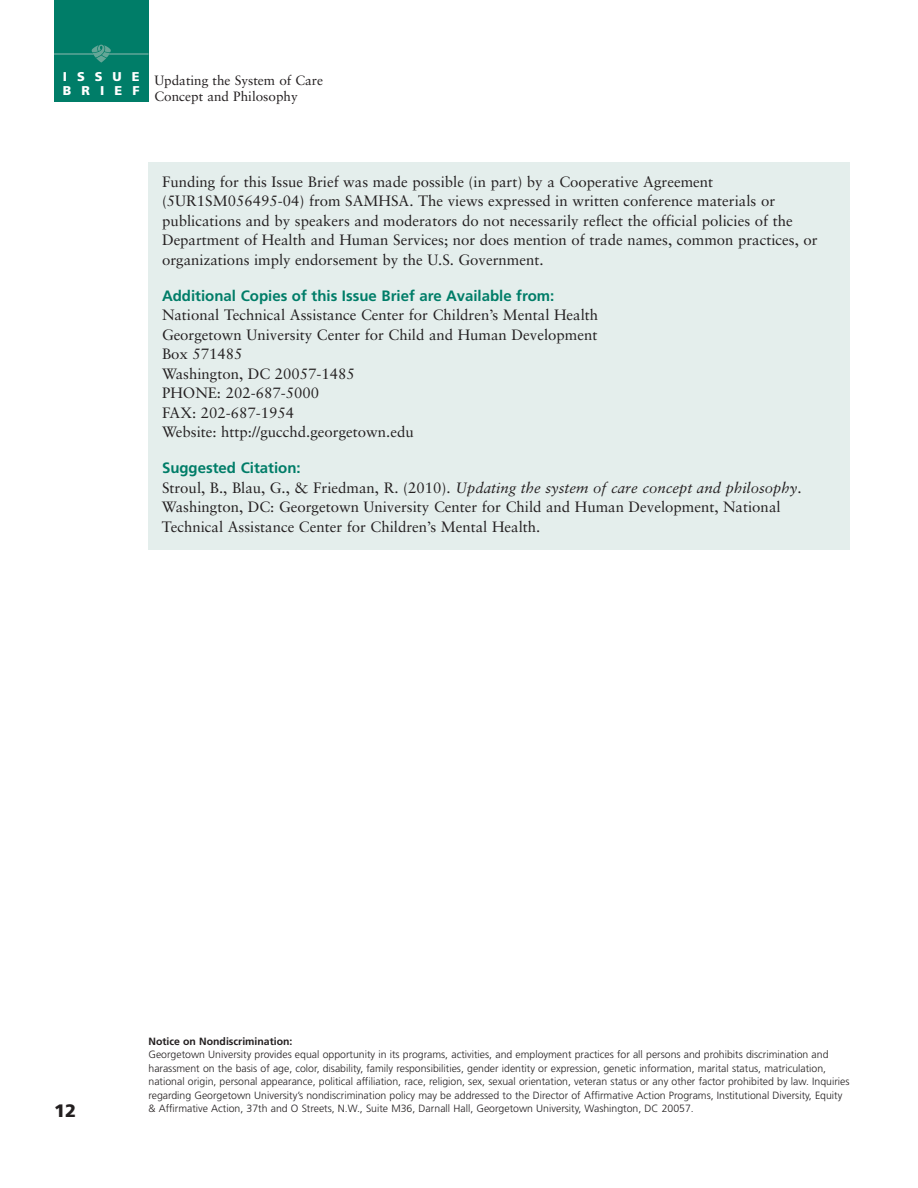
<style>
.page{position:relative;width:918px;height:1188px;background:#fff}
.page>*{position:absolute;margin:0;border:0;box-sizing:border-box;transform-origin:0 0}
.t1{font:900 18px "Frutiger";color:#231f20}
.t2{font:15px/19.5px "Sabon";color:#231f20}
.t3{font:700 15px "Frutiger";color:#007d68}
.t4{font:13.5px/16.2px "Sabon";color:#231f20}
.t5{font:900 12.75px/13.5px "Frutiger";letter-spacing:.785em;color:#fff}
.t6{font:300 10.5px/13.5px "Frutiger";color:#231f20}
.t7{font:700 10.5px "Frutiger";color:#231f20}
.s1{font-style:italic}
</style>
<div class="page">
<div style="left:54px;top:0;width:94px;height:101px;background:#007d68"></div>
<hr style="left:54px;top:53px;width:94px;height:2px;background:#60a698">
<svg style="left:92px;top:45px;width:19px;height:18px"></svg>
<div style="left:148px;top:162px;width:702px;height:387px;background:#e4eeec"></div>
<p class="t5" style="left:63px;top:71px;width:78px">ISSUE<br>BRIEF</p>
<p class="t4" style="left:154px;top:73px;width:170px">Updating the System of Care<br>Concept and Philosophy</p>
<p class="t2" style="left:162px;top:173px;width:657px">Funding for this Issue Brief was made possible (in part) by a Cooperative Agreement (5UR1SM056495-04) from SAMHSA. The views expressed in written conference materials or publications and by speakers and moderators do not necessarily reflect the official policies of the Department of Health and Human Services; nor does mention of trade names, common practices, or organizations imply endorsement by the U.S. Government.</p>
<p class="t3" style="left:162px;top:290px;width:394px">Additional Copies of this Issue Brief are Available from:</p>
<p class="t2" style="left:162px;top:307px;width:438px">National Technical Assistance Center for Children’s Mental Health Georgetown University Center for Child and Human Development Box 571485<br>Washington, DC 20057-1485<br>PHONE: 202-687-5000<br>FAX: 202-687-1954<br>Website: http://gucchd.georgetown.edu</p>
<p class="t3" style="left:162px;top:462px;width:140px">Suggested Citation:</p>
<p class="t2" style="left:162px;top:479px;width:641px">Stroul, B., Blau, G., &amp; Friedman, R. (2010). <span class="s1">Updating the system of care concept and philosophy</span>.<br>Washington, DC: Georgetown University Center for Child and Human Development, National<br>Technical Assistance Center for Children’s Mental Health.</p>
<p class="t1" style="left:54px;top:1103px;width:24px">12</p>
<p class="t7" style="left:148px;top:1037px;width:146px">Notice on Nondiscrimination:</p>
<p class="t6" style="left:148px;top:1049px;width:703px">Georgetown University provides equal opportunity in its programs, activities, and employment practices for all persons and prohibits discrimination and harassment on the basis of age, color, disability, family responsibilities, gender identity or expression, genetic information, marital status, matriculation, national origin, personal appearance, political affiliation, race, religion, sex, sexual orientation, veteran status or any other factor prohibited by law. Inquiries regarding Georgetown University’s nondiscrimination policy may be addressed to the Director of Affirmative Action Programs, Institutional Diversity, Equity &amp; Affirmative Action, 37th and O Streets, N.W., Suite M36, Darnall Hall, Georgetown University, Washington, DC 20057.</p>
</div>
